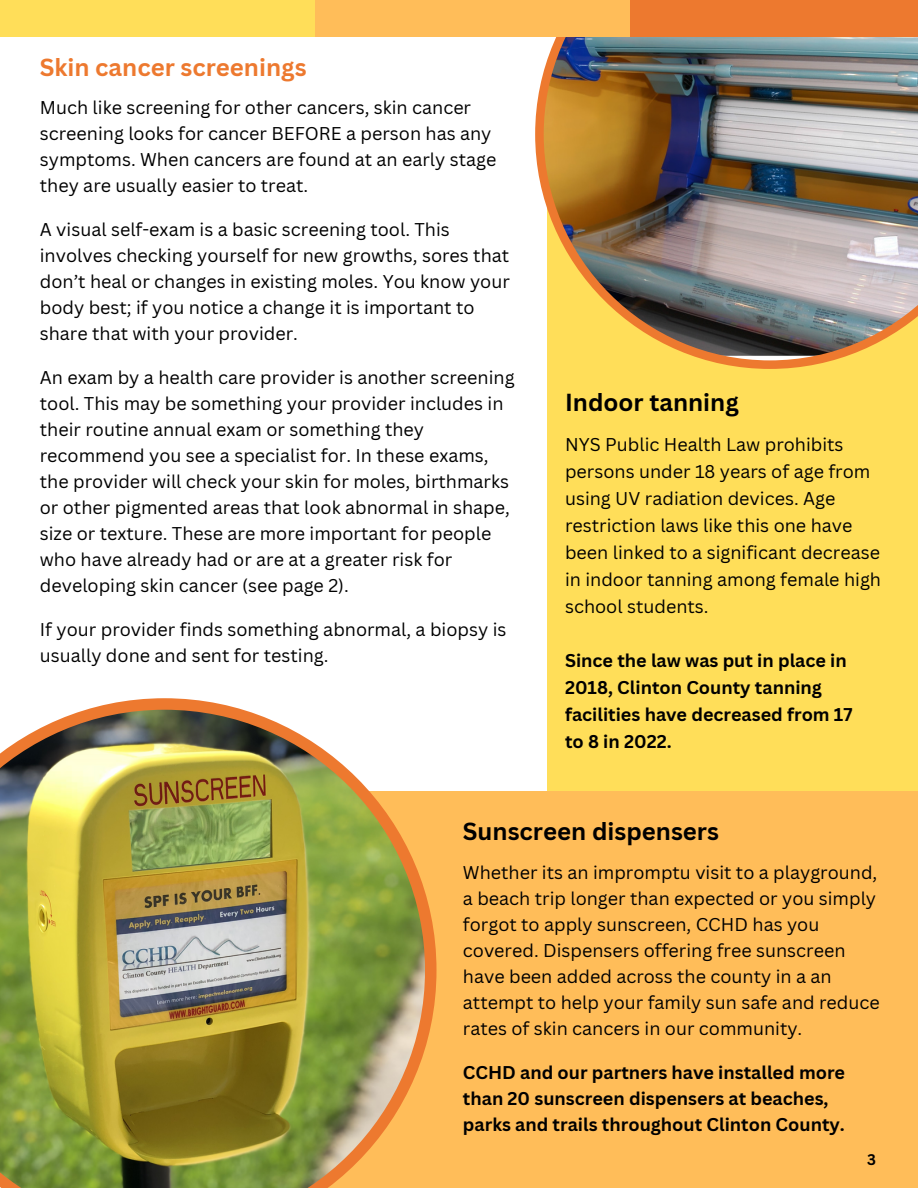
<style>
.page{position:relative;width:918px;height:1188px;background:#fff}
.page>*{position:absolute;margin:0;border:0;box-sizing:border-box;transform-origin:0 0}
.t1{font:700 24px "Canva Sans";color:#000}
.t2{font:700 24px "Canva Sans";color:#ed792f}
.t3{font:18px/26px "Canva Sans";color:#000}
.t4{font:700 18px/27px "Canva Sans";color:#000}
.t5{font:700 15px "Canva Sans";color:#000}
</style>
<div class="page">
<div style="left:547px;top:134px;width:371px;height:781px;background:#ffde59"></div>
<img style="left:535px;top:37px;width:383px;height:332px">
<div style="left:630px;top:0;width:288px;height:37px;background:#ed792f"></div>
<div style="left:315px;top:0;width:315px;height:37px;background:#ffbd59"></div>
<div style="left:0;top:0;width:315px;height:37px;background:#ffde59"></div>
<div style="left:40px;top:791px;width:878px;height:397px;background:#ffbd59"></div>
<svg style="left:85px;top:698px;width:352px;height:350px"></svg>
<img style="left:0;top:710px;width:425px;height:478px">
<p class="t2" style="left:40px;top:50px;width:268px">Skin cancer screenings</p>
<p class="t3" style="left:40px;top:94px;width:458px">Much like screening for other cancers, skin cancer screening looks for cancer BEFORE a person has any symptoms. When cancers are found at an early stage they are usually easier to treat.</p>
<p class="t3" style="left:40px;top:216px;width:472px">A visual self-exam is a basic screening tool. This involves checking yourself for new growths, sores that don’t heal or changes in existing moles. You know your body best; if you notice a change it is important to share that with your provider.</p>
<p class="t3" style="left:40px;top:364px;width:476px">An exam by a health care provider is another screening tool. This may be something your provider includes in their routine annual exam or something they recommend you see a specialist for. In these exams, the provider will check your skin for moles, birthmarks or other pigmented areas that look abnormal in shape, size or texture. These are more important for people who have already had or are at a greater risk for developing skin cancer (see page 2).</p>
<h1 class="t3" style="left:40px;top:616px;width:468px">If your provider finds something abnormal, a biopsy is usually done and sent for testing.</h1>
<h2 class="t1" style="left:565px;top:386px;width:175px">Indoor tanning</h2>
<p class="t3" style="left:565px;top:431px;width:318px;line-height:27px">NYS Public Health Law prohibits persons under 18 years of age from using UV radiation devices. Age restriction laws like this one have been linked to a significant decrease in indoor tanning among female high school students.</p>
<h1 class="t4" style="left:565px;top:647px;width:289px">Since the law was put in place in<br>2018, Clinton County tanning facilities have decreased from 17 to 8 in 2022.</h1>
<p class="t1" style="left:463px;top:814px;width:258px">Sunscreen dispensers</p>
<h2 class="t3" style="left:463px;top:859px;width:418px">Whether its an impromptu visit to a playground, a beach trip longer than expected or you simply forgot to apply sunscreen, CCHD has you covered. Dispensers offering free sunscreen have been added across the county in a an attempt to help your family sun safe and reduce rates of skin cancers in our community.</h2>
<p class="t4" style="left:463px;top:1059px;width:384px;line-height:26px">CCHD and our partners have installed more than 20 sunscreen dispensers at beaches, parks and trails throughout Clinton County.</p>
<p class="t5" style="left:867px;top:1149px;width:10px">3</p>
</div>
